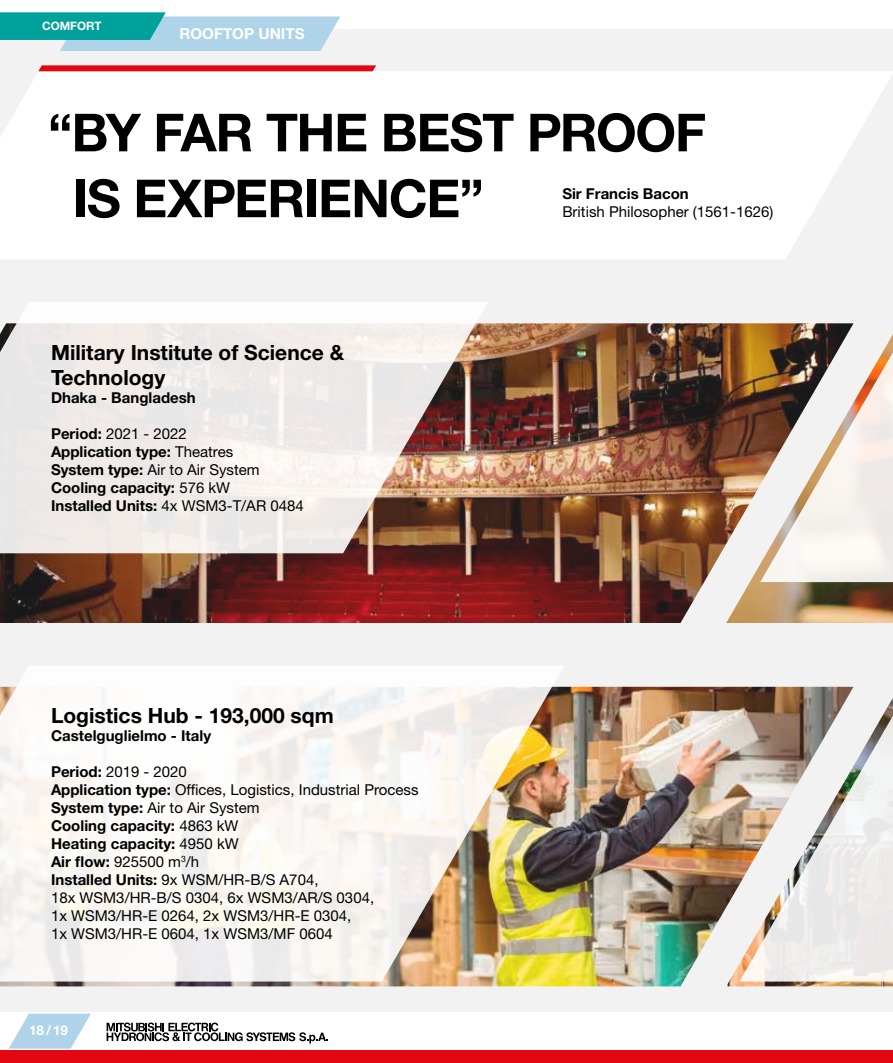
<style>
.page{position:relative;width:893px;height:1063px;background:#fff}
.page>*{position:absolute;margin:0;border:0;box-sizing:border-box;transform-origin:0 0}
.t1{font:700 52.5px/65.8px "Helvetica Neue LT Std";letter-spacing:-.025em;color:#000}
.t2{font:700 21px/25.2px "Helvetica Neue LT Std";color:#000}
.t3{font:700 15.15px "Helvetica Neue LT Std";color:#fff}
.t4{font:15px/18px "Helvetica Neue LT Std";color:#000}
.t5{font:700 15px/18px "Helvetica Neue LT Std";color:#000}
.t6{font:700 13.5px "Helvetica Neue LT Std";color:#fff}
.t7{font:700 11.55px "Helvetica Neue LT Std";color:#fff}
.s1{font-weight:400}
.s2{font-weight:700}
</style>
<div class="page">
<div style="left:0;top:30px;width:893px;height:1033px;background:#f2f2f2"></div>
<div style="left:0;top:1012px;width:893px;height:51px;background:#fff"></div>
<div style="left:0;top:1050px;width:893px;height:13px;background:#e30613"></div>
<svg style="left:9px;top:1014px;width:82px;height:35px"></svg>
<svg style="left:107px;top:1023px;width:221px;height:20px"></svg>
<svg style="left:0;top:12px;width:340px;height:39px;background:#7fc7d0"></svg>
<div style="left:0;top:71px;width:893px;height:188px;background:#fff"></div>
<svg style="left:38px;top:65px;width:338px;height:6px;background:#e31622"></svg>
<img style="left:0;top:323px;width:726px;height:300px">
<img style="left:0;top:687px;width:726px;height:299px">
<svg style="left:0;top:303px;width:488px;height:250px;fill:#eee9e7"></svg>
<svg style="left:0;top:666px;width:564px;height:316px"></svg>
<img style="left:726px;top:331px;width:167px;height:292px">
<img style="left:727px;top:695px;width:166px;height:291px">
<svg style="left:760px;top:323px;width:133px;height:259px"></svg>
<svg style="left:739px;top:686px;width:154px;height:296px"></svg>
<p class="t7" style="left:42px;top:19px;width:61px">COMFORT</p>
<p class="t3" style="left:179px;top:24px;width:127px">ROOFTOP UNITS</p>
<h1 class="t1" style="left:72px;top:99px;width:635px;text-indent:-24px">“BY FAR THE BEST PROOF<br>IS EXPERIENCE”</h1>
<p class="t5" style="left:562px;top:185px;width:128px">Sir Francis Bacon</p>
<p class="t4" style="left:562px;top:203px;width:212px">British Philosopher (1561-1626)</p>
<h2 class="t2" style="left:51px;top:339px;width:295px">Military Institute of Science &amp;<br>Technology</h2>
<p class="t5" style="left:51px;top:388px;width:146px">Dhaka - Bangladesh</p>
<p class="t5" style="left:51px;top:424px;width:254px">Period: <span class="s1">2021 - 2022<br></span>Application type: <span class="s1">Theatres<br></span>System type: <span class="s1">Air to Air System<br></span>Cooling capacity: <span class="s1">576 kW<br></span>Installed Units: <span class="s1">4x WSM3-T/AR 0484</span></p>
<h2 class="t2" style="left:51px;top:702px;width:284px">Logistics Hub - 193,000 sqm</h2>
<p class="t5" style="left:51px;top:726px;width:162px">Castelguglielmo - Italy</p>
<p class="t4" style="left:51px;top:762px;width:369px"><span class="s2">Period:</span> 2019 - 2020<br><span class="s2">Application type:</span> Offices, Logistics, Industrial Process <span class="s2">System type:</span> Air to Air System<br><span class="s2">Cooling capacity:</span> 4863 kW<br><span class="s2">Heating capacity:</span> 4950 kW<br><span class="s2">Air flow:</span> 925500 m<sup>3</sup>/h<br><span class="s2">Installed Units:</span> 9x WSM/HR-B/S A704,<br>18x WSM3/HR-B/S 0304, 6x WSM3/AR/S 0304,<br>1x WSM3/HR-E 0264, 2x WSM3/HR-E 0304,<br>1x WSM3/HR-E 0604, 1x WSM3/MF 0604</p>
<p class="t6" style="left:29px;top:1022px;width:41px">18/19</p>
</div>
